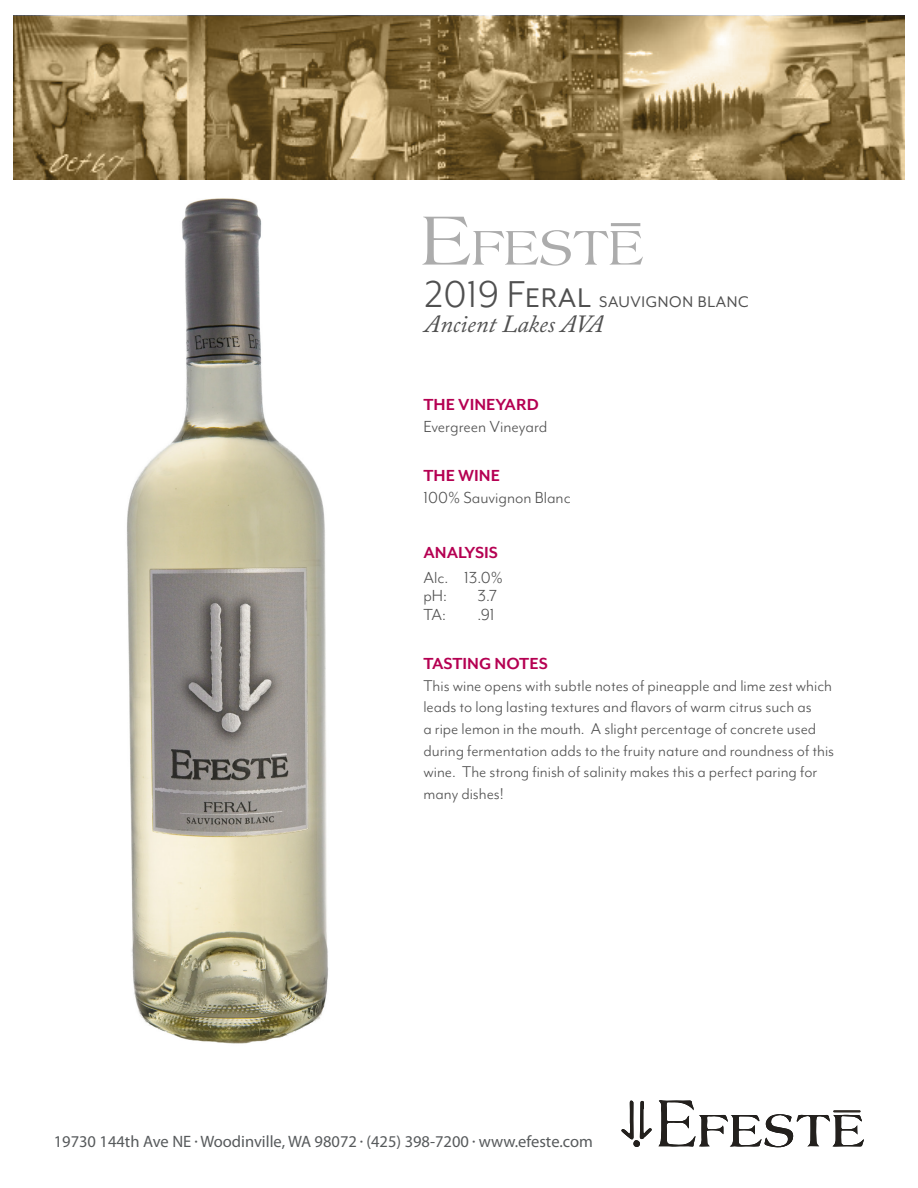
<style>
.page{position:relative;width:918px;height:1188px;background:#fff}
.page>*{position:absolute;margin:0;border:0;box-sizing:border-box;transform-origin:0 0}
.Project_Subhead{font:51.75px "Americana BT";color:#acacac}
.Project_Subhead-2{font:24.6px "Mr Eaves Mod OT";color:#505050}
.Project_Subhead-3{font:italic 24.6px "Adobe Caslon Pro";color:#505050}
.Left_Sidebar_Header{font:18.45px "Mr Eaves Mod OT";color:#505050}
.Left_Sidebar_Header-2{font:700 18.45px "Mr Eaves Mod OT";color:#b50052}
.Left_Sidebar_Header-3{font:18px/21.6px "Mr Eaves Mod OT";color:#505050}
.t1{font:16.5px "Myriad Pro";color:#575a5c}
.s1{font-size:73.8px}
.s2{font-size:43.05px}
.s3{font-weight:700}
</style>
<div class="page">
<img style="left:34px;top:179px;width:406px;height:865px">
<svg style="left:13px;top:16px;width:891px;height:163px;background:#998254"></svg>
<svg style="left:621px;top:1100px;width:243px;height:47px"></svg>
<div style="left:633px;top:1140px;width:7px;height:7px;background:#23201d;border-radius:3px"></div>
<hr style="left:611px;top:223px;width:29px;height:3px;background:#acacac">
<p class="Project_Subhead" style="left:421px;top:217px;width:223px"><span class="s1">E</span>FESTE</p>
<p class="Project_Subhead-2" style="left:425px;top:286px;width:326px"><span class="s2">2019 Feral</span> sauvignon blanc</p>
<p class="Project_Subhead-3" style="left:425px;top:309px;width:180px">Ancient Lakes AVA</p>
<p class="Left_Sidebar_Header-2" style="left:423px;top:394px;width:117px">THE VINEYARD</p>
<p class="Left_Sidebar_Header" style="left:423px;top:417px;width:126px">Evergreen Vineyard</p>
<p class="Left_Sidebar_Header-2" style="left:423px;top:466px;width:78px">THE WINE</p>
<p class="Left_Sidebar_Header" style="left:423px;top:488px;width:149px">100% Sauvignon Blanc</p>
<p class="Left_Sidebar_Header-2" style="left:423px;top:543px;width:76px">ANALYSIS</p>
<p class="Left_Sidebar_Header" style="left:423px;top:568px;width:81px">Alc. 13.0%</p>
<p class="Left_Sidebar_Header" style="left:423px;top:586px;width:25px">pH:</p>
<p class="Left_Sidebar_Header" style="left:477px;top:586px;width:21px">3.7</p>
<p class="Left_Sidebar_Header" style="left:423px;top:604px;width:24px">TA:</p>
<p class="Left_Sidebar_Header" style="left:477px;top:604px;width:19px">.91</p>
<p class="Left_Sidebar_Header-2" style="left:423px;top:653px;width:126px">TASTING NOTES</p>
<p class="Left_Sidebar_Header-3" style="left:423px;top:675px;width:412px">This wine opens with subtle notes of pineapple and lime zest which leads to long lasting textures and flavors of warm citrus such as<br>a ripe lemon in the mouth. A slight percentage of concrete used during fermentation adds to the fruity nature and roundness of this wine. The strong finish of salinity makes this a perfect paring for many dishes!</p>
<p class="t1" style="left:54px;top:1131px;width:541px">19730 144th Ave NE <span class="s3">.</span> Woodinville, WA 98072 <span class="s3">.</span> (425) 398-7200 <span class="s3">.</span> www.efeste.com</p>
</div>
